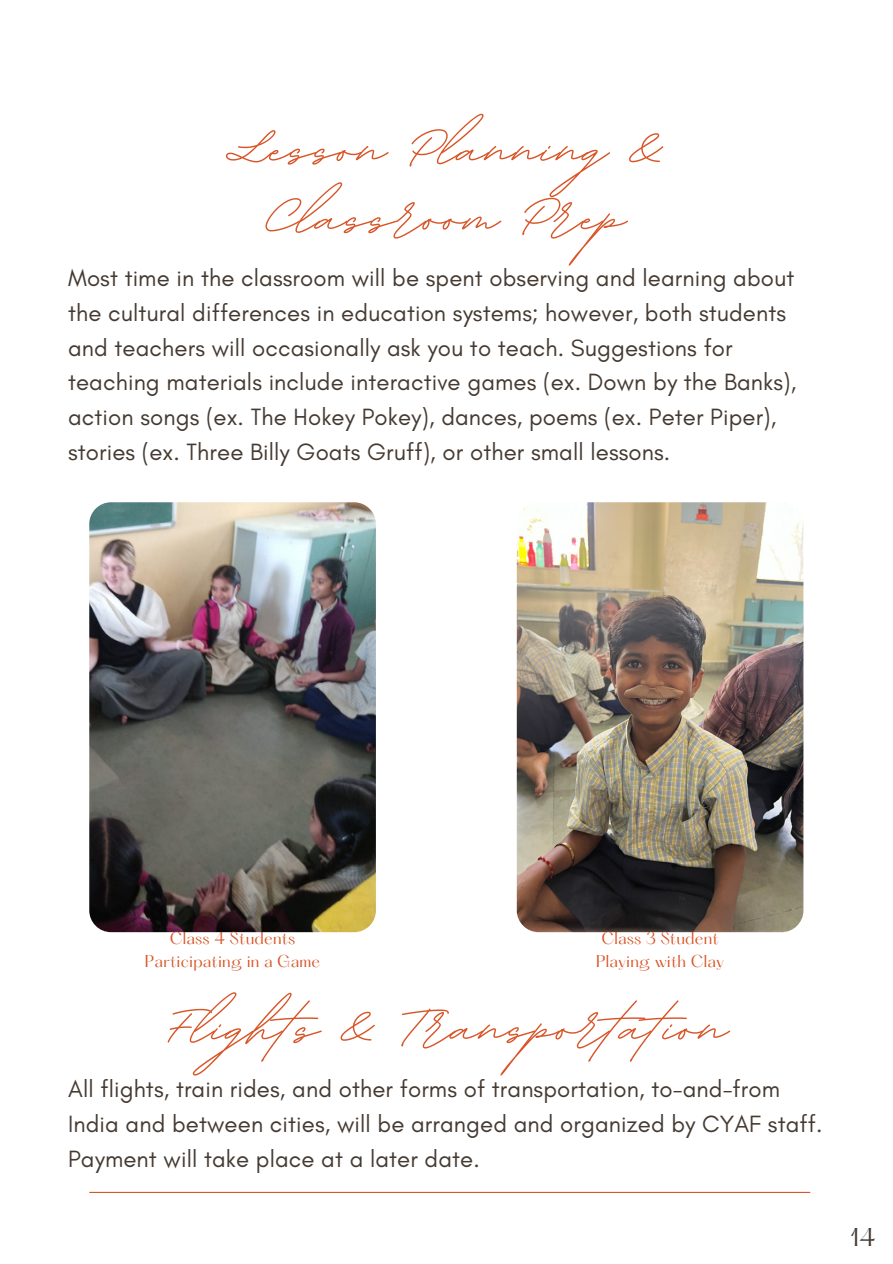
<style>
.page{position:relative;width:893px;height:1264px;background:#fff}
.page>*{position:absolute;margin:0;border:0;box-sizing:border-box;transform-origin:0 0}
.t1{font:700 89.85px "BD Script";letter-spacing:.01em;color:#d85528}
.t2{font:24px/34.8px "Glacial Indifference";letter-spacing:.005em;color:#443a31}
.t3{font:22.5px "Hatton";color:#443a31}
.t4{font:15px/22.5px "Hatton";letter-spacing:.01em;color:#d85528;text-align:center}
</style>
<div class="page">
<hr style="left:89px;top:1191px;width:721px;height:1px;background:#d85528">
<img style="left:89px;top:502px;width:287px;height:430px;border-radius:22px">
<img style="left:516px;top:502px;width:287px;height:430px;border-radius:22px">
<p class="t1" style="left:226px;top:89px;width:441px">Lesson Planning &amp;</p>
<p class="t1" style="left:267px;top:158px;width:359px">Classroom Prep</p>
<p class="t2" style="left:68px;top:260px;width:729px">Most time in the classroom will be spent observing and learning about the cultural differences in education systems; however, both students and teachers will occasionally ask you to teach. Suggestions for teaching materials include interactive games (ex. Down by the Banks), action songs (ex. The Hokey Pokey), dances, poems (ex. Peter Piper), stories (ex. Three Billy Goats Gruff), or other small lessons.</p>
<p class="t4" style="left:145px;top:928px;width:177px">Class 4 Students<br>Participating in a Game</p>
<p class="t4" style="left:596px;top:928px;width:130px">Class 3 Student<br>Playing with Clay</p>
<p class="t1" style="left:165px;top:968px;width:563px">Flights &amp; Transportation</p>
<p class="t2" style="left:68px;top:1071px;width:755px">All flights, train rides, and other forms of transportation, to-and-from<br>India and between cities, will be arranged and organized by CYAF staff.<br>Payment will take place at a later date.</p>
<p class="t3" style="left:850px;top:1226px;width:27px">14</p>
</div>
